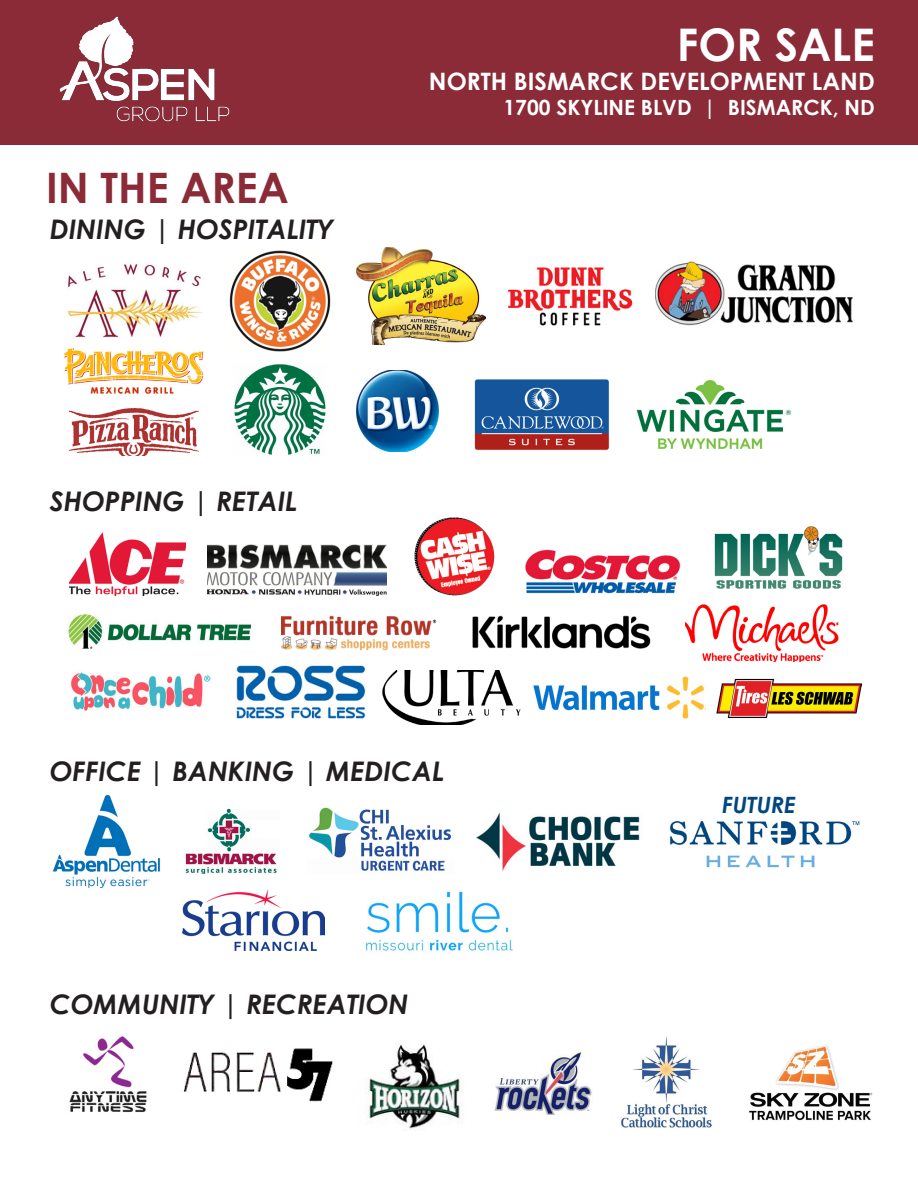
<style>
.page{position:relative;width:918px;height:1188px;background:#fff}
.page>*{position:absolute;margin:0;border:0;box-sizing:border-box;transform-origin:0 0}
.t1{font:700 45px "Century Gothic";color:#fff}
.t2{font:700 42px "Century Gothic";color:#8c2b38}
.t3{font:italic 700 27px "Century Gothic";color:#231f20}
.t4{font:700 24px "Century Gothic";color:#fff}
.t5{font:italic 700 22.5px "Century Gothic";color:#00477f}
.t6{font:700 21px "Century Gothic";color:#fff}
</style>
<div class="page">
<div style="left:0;top:0;width:918px;height:145px;background:#8c2b38"></div>
<img style="left:59px;top:16px;width:171px;height:106px">
<img style="left:67px;top:263px;width:136px;height:75px">
<img style="left:229px;top:250px;width:102px;height:102px">
<img style="left:357px;top:248px;width:128px;height:96px">
<img style="left:508px;top:267px;width:125px;height:59px">
<img style="left:655px;top:261px;width:198px;height:65px">
<img style="left:64px;top:348px;width:140px;height:46px">
<img style="left:70px;top:409px;width:128px;height:47px">
<img style="left:234px;top:364px;width:92px;height:91px">
<img style="left:357px;top:370px;width:82px;height:81px">
<img style="left:474px;top:379px;width:135px;height:71px">
<img style="left:636px;top:380px;width:155px;height:69px">
<img style="left:70px;top:532px;width:116px;height:64px">
<img style="left:208px;top:544px;width:178px;height:52px">
<img style="left:414px;top:517px;width:81px;height:79px">
<img style="left:525px;top:549px;width:156px;height:45px">
<img style="left:714px;top:526px;width:129px;height:62px">
<img style="left:67px;top:613px;width:185px;height:36px">
<img style="left:281px;top:615px;width:156px;height:40px">
<img style="left:472px;top:615px;width:179px;height:34px">
<img style="left:685px;top:604px;width:154px;height:58px">
<img style="left:71px;top:672px;width:140px;height:39px">
<img style="left:236px;top:665px;width:130px;height:54px">
<img style="left:382px;top:671px;width:139px;height:54px">
<img style="left:533px;top:676px;width:172px;height:43px">
<img style="left:52px;top:794px;width:109px;height:95px">
<img style="left:185px;top:809px;width:92px;height:64px">
<img style="left:309px;top:807px;width:142px;height:64px">
<img style="left:476px;top:812px;width:164px;height:59px">
<img style="left:366px;top:891px;width:147px;height:60px">
<img style="left:182px;top:889px;width:142px;height:61px">
<img style="left:670px;top:820px;width:190px;height:48px">
<img style="left:69px;top:1036px;width:78px;height:76px">
<img style="left:183px;top:1048px;width:150px;height:54px">
<img style="left:365px;top:1042px;width:98px;height:87px">
<img style="left:494px;top:1051px;width:98px;height:63px">
<img style="left:621px;top:1036px;width:91px;height:92px">
<img style="left:749px;top:1045px;width:124px;height:76px">
<img style="left:717px;top:678px;width:145px;height:40px">
<p class="t2" style="left:46px;top:156px;width:244px">IN THE AREA</p>
<p class="t3" style="left:50px;top:209px;width:286px">DINING | HOSPITALITY</p>
<p class="t1" style="left:677px;top:10px;width:199px">FOR SALE</p>
<p class="t4" style="left:429px;top:63px;width:447px">NORTH BISMARCK DEVELOPMENT LAND</p>
<p class="t6" style="left:504px;top:91px;width:373px">1700 SKYLINE BLVD | BISMARCK, ND</p>
<p class="t3" style="left:50px;top:481px;width:249px">SHOPPING | RETAIL</p>
<p class="t3" style="left:50px;top:751px;width:396px">OFFICE | BANKING | MEDICAL</p>
<p class="t3" style="left:50px;top:984px;width:360px">COMMUNITY | RECREATION</p>
<p class="t5" style="left:722px;top:788px;width:75px">FUTURE</p>
</div>
